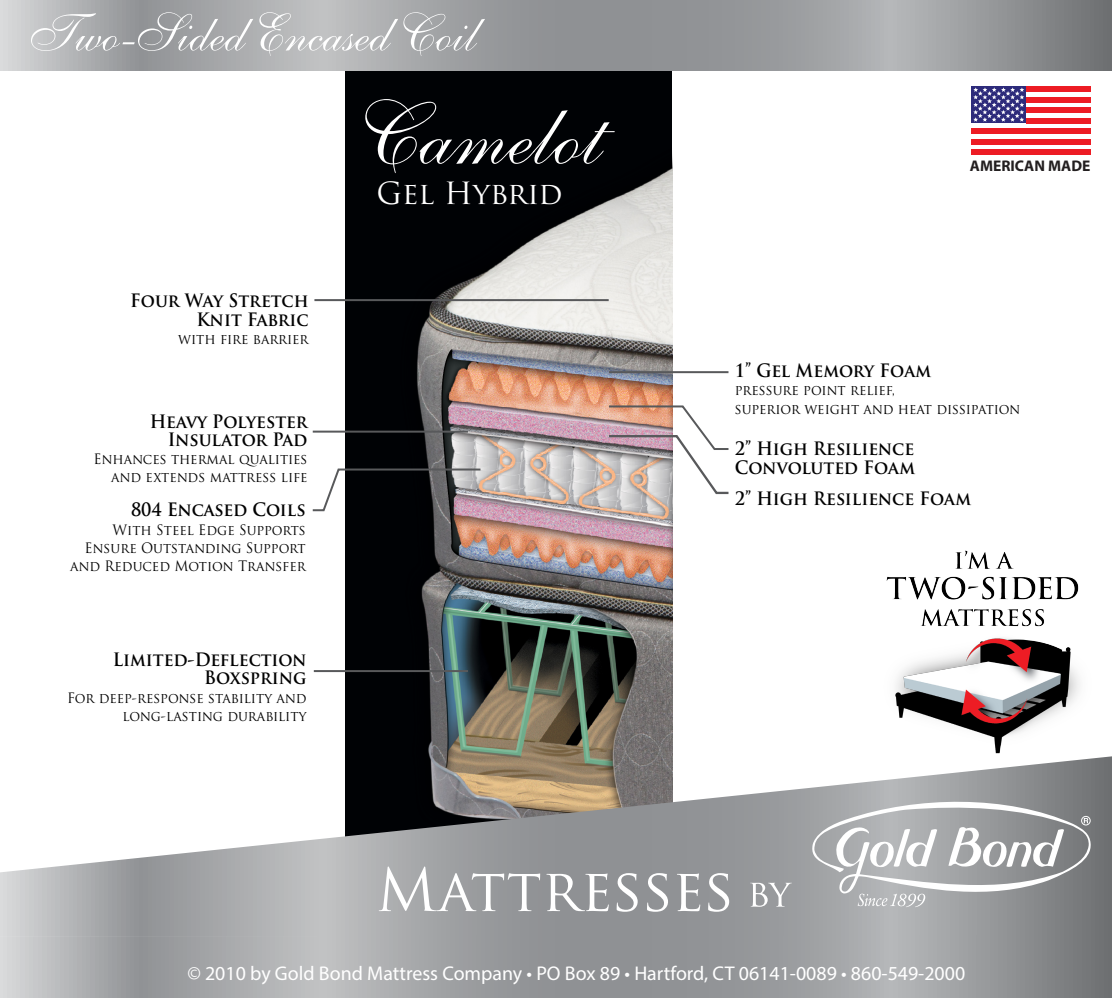
<style>
.page{position:relative;width:1112px;height:998px;background:#fff}
.page>*{position:absolute;margin:0;border:0;box-sizing:border-box;transform-origin:0 0}
.t1{font:89px "Shelley Allegro Script";color:#fff}
.t2{font:52.7px "Shelley Allegro Script";color:#fff}
.t3{font:29.8px "Trajan Pro";color:#fff}
.t4{font:19.9px "Myriad Pro";color:#fff}
.t5{font:700 18px/18.2px "Trajan Pro";color:#000;text-align:right;scale:.95 1}
.t6{font:700 15.4px "Myriad Pro";color:#231f20}
.t7{font:14px/18.2px "Trajan Pro";color:#000;text-align:right;scale:.95 1}
</style>
<div class="page">
<div style="left:345px;top:62px;width:327px;height:839px;background:#000205"></div>
<img style="left:312px;top:168px;width:360px;height:588px">
<hr style="left:314px;top:299px;width:294px;height:2px;background:#58595b">
<hr style="left:314px;top:670px;width:154px;height:2px;background:#58595b">
<hr style="left:313px;top:430px;width:155px;height:2px;background:#58595b">
<hr style="left:609px;top:371px;width:119px;height:2px;background:#58595b">
<svg style="left:312px;top:467px;width:170px;height:45px"></svg>
<img style="left:606px;top:404px;width:123px;height:91px">
<svg style="left:0;top:756px;width:1111px;height:178px"></svg>
<svg style="left:0;top:934px;width:1111px;height:63px;background:#9fa1a3"></svg>
<svg style="left:808px;top:794px;width:283px;height:112px"></svg>
<svg style="left:378px;top:866px;width:162px;height:44px;background:#b0b1b3"></svg>
<svg style="left:546px;top:873px;width:62px;height:38px;background:#aeb0b2"></svg>
<svg style="left:616px;top:872px;width:21px;height:39px"></svg>
<svg style="left:646px;top:872px;width:22px;height:39px"></svg>
<svg style="left:676px;top:873px;width:24px;height:38px"></svg>
<svg style="left:708px;top:872px;width:21px;height:39px"></svg>
<svg style="left:750px;top:882px;width:41px;height:24px"></svg>
<div style="left:1025px;top:118px;width:65px;height:5px;background:#ed1c24"></div>
<div style="left:970px;top:129px;width:120px;height:5px;background:#ed1c24"></div>
<div style="left:970px;top:139px;width:120px;height:5px;background:#ed1c24"></div>
<div style="left:970px;top:150px;width:120px;height:5px;background:#ed1c24"></div>
<div style="left:1025px;top:107px;width:65px;height:6px;background:#ed1c24"></div>
<div style="left:1025px;top:97px;width:65px;height:5px;background:#ed1c24"></div>
<div style="left:1025px;top:86px;width:65px;height:6px;background:#ed1c24"></div>
<svg style="left:971px;top:86px;width:54px;height:37px"></svg>
<svg style="left:973px;top:87px;width:50px;height:35px;background:#5c5a98"></svg>
<svg style="left:0;top:0;width:1111px;height:70px;background:#9fa1a3"></svg>
<img style="left:866px;top:550px;width:232px;height:216px">
<h2 class="t2" style="left:23px;top:2px;width:446px">Two-Sided Encased Coil</h2>
<p class="t5" style="left:130px;top:292px;width:189px">Four Way Stretch<br>Knit Fabric</p>
<p class="t7" style="left:178px;top:329px;width:139px">with fire barrier</p>
<p class="t5" style="left:150px;top:412px;width:167px">Heavy Polyester<br>Insulator Pad</p>
<p class="t7" style="left:93px;top:450px;width:227px">Enhances thermal qualities and extends mattress life</p>
<p class="t5" style="left:131px;top:501px;width:185px">804 Encased Coils</p>
<p class="t7" style="left:70px;top:520px;width:249px">With Steel Edge Supports<br>Ensure Outstanding Support and Reduced Motion Transfer</p>
<p class="t5" style="left:113px;top:650px;width:205px">Limited-Deflection<br>Boxspring</p>
<p class="t7" style="left:67px;top:688px;width:253px">For deep-response stability and long-lasting durability</p>
<h1 class="t1" style="left:345px;top:82px;width:244px">Camelot</h1>
<h3 class="t3" style="left:376px;top:174px;width:188px">Gel Hybrid</h3>
<p class="t6" style="left:969px;top:156px;width:122px">AMERICAN MADE</p>
<p class="t5" style="left:734px;top:361px;width:208px">1” Gel Memory Foam</p>
<p class="t7" style="left:734px;top:381px;width:302px;text-align:left">pressure point relief,<br>superior weight and heat dissipation</p>
<p class="t5" style="left:734px;top:440px;width:191px;text-align:left">2” High Resilience<br>Convoluted Foam</p>
<p class="t5" style="left:734px;top:489px;width:250px">2” High Resilience Foam</p>
<h3 class="t4" style="left:187px;top:961px;width:779px">© 2010 by Gold Bond Mattress Company • PO Box 89 • Hartford, CT 06141-0089 • 860-549-2000</h3>
</div>
